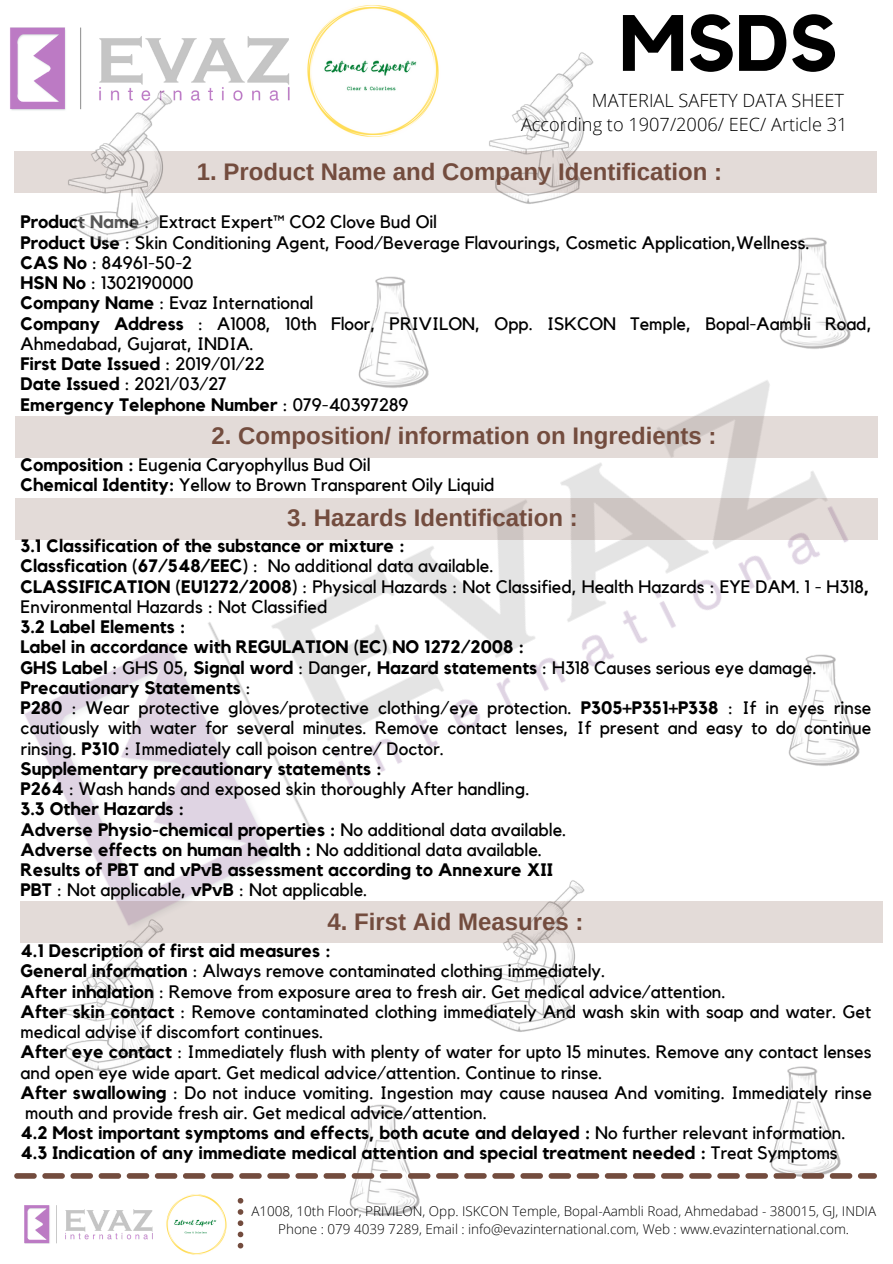
<style>
.page{position:relative;width:893px;height:1264px;background:#fff}
.page>*{position:absolute;margin:0;border:0;box-sizing:border-box;transform-origin:0 0}
.t1{font:700 78.75px "Kollektif";color:#000}
.t2{font:700 24px "Arimo";color:#734c3e}
.t3{font:300 18.15px "Open Sans";color:#000}
.t4{font:18px/20.2px "Kollektif";color:#000}
.t5{font:700 18px "Kollektif";color:#000}
.t6{font:300 13.5px "Open Sans";color:#000}
.s1{font-weight:700}
.s2{font-weight:400}
</style>
<div class="page">
<img style="left:464px;top:52px;width:145px;height:152px">
<img style="left:326px;top:1104px;width:104px;height:112px">
<img style="left:747px;top:1066px;width:105px;height:113px">
<img style="left:486px;top:992px;width:86px;height:40px">
<img style="left:796px;top:237px;width:31px;height:32px">
<img style="left:15px;top:269px;width:868px;height:723px">
<img style="left:34px;top:890px;width:145px;height:181px">
<img style="left:10px;top:27px;width:280px;height:84px">
<img style="left:307px;top:5px;width:132px;height:132px">
<img style="left:24px;top:1205px;width:129px;height:37px">
<svg style="left:238px;top:1198px;width:5px;height:50px"></svg>
<svg style="left:14px;top:1173px;width:862px;height:5px"></svg>
<img style="left:166px;top:1194px;width:61px;height:60px">
<div style="left:14px;top:152px;width:862px;height:41px;background:#e3dbd8"></div>
<img style="left:43px;top:62px;width:145px;height:210px">
<svg style="left:15px;top:416px;width:862px;height:41px;fill:#e3dbd8"></svg>
<svg style="left:15px;top:498px;width:862px;height:41px;fill:#e3dbd8"></svg>
<div style="left:21px;top:901px;width:861px;height:41px;background:#e3dbd8"></div>
<p class="t1" style="left:619px;top:7px;width:220px">MSDS</p>
<p class="t3" style="left:592px;top:87px;width:253px">MATERIAL SAFETY DATA SHEET</p>
<p class="t3" style="left:521px;top:112px;width:328px">According to 1907/2006/ EEC/ Article 31</p>
<p class="t2" style="left:197px;top:158px;width:526px">1. Product Name and Company Identification :</p>
<p class="t4" style="left:21px;top:213px;width:418px"><span class="s1">Product Name</span> : Extract Expert™ CO2 Clove Bud Oil</p>
<p class="t4" style="left:21px;top:233px;width:790px"><span class="s1">Product Use</span> : Skin Conditioning Agent, Food/Beverage Flavourings, Cosmetic Application,Wellness.</p>
<p class="t4" style="left:21px;top:253px;width:173px"><span class="s1">CAS No</span> : 84961-50-2</p>
<p class="t4" style="left:21px;top:273px;width:174px"><span class="s1">HSN No</span> : 1302190000</p>
<p class="t4" style="left:21px;top:293px;width:294px"><span class="s1">Company Name</span> : Evaz International</p>
<p class="t4" style="left:21px;top:314px;width:852px"><span class="s1">Company Address</span> : A1008, 10th Floor, PRIVILON, Opp. ISKCON Temple, Bopal-Aambli Road,<br>Ahmedabad, Gujarat, INDIA.</p>
<p class="t5" style="left:21px;top:355px;width:246px">First Date Issued <span class="s2">: 2019/01/22</span></p>
<p class="t4" style="left:21px;top:374px;width:208px"><span class="s1">Date Issued</span> : 2021/03/27</p>
<p class="t5" style="left:21px;top:396px;width:389px">Emergency Telephone Number <span class="s2">: 079-40397289</span></p>
<p class="t2" style="left:211px;top:422px;width:506px">2. Composition/ information on Ingredients :</p>
<p class="t4" style="left:21px;top:455px;width:351px"><span class="s1">Composition :</span> Eugenia Caryophyllus Bud Oil</p>
<p class="t4" style="left:21px;top:476px;width:475px"><span class="s1">Chemical Identity:</span> Yellow to Brown Transparent Oily Liquid</p>
<p class="t2" style="left:287px;top:504px;width:292px">3. Hazards Identification :</p>
<p class="t5" style="left:21px;top:537px;width:386px">3.1 Classification of the substance or mixture :</p>
<p class="t4" style="left:21px;top:556px;width:474px"><span class="s1">Classfication (67/548/EEC)</span> : No additional data available.</p>
<p class="t4" style="left:21px;top:577px;width:850px"><span class="s1">CLASSIFICATION (EU1272/2008)</span> : Physical Hazards : Not Classified, Health Hazards : EYE DAM. 1 - H318<span class="s1">,</span></p>
<p class="t4" style="left:21px;top:597px;width:308px">Environmental Hazards : Not Classified</p>
<p class="t5" style="left:21px;top:618px;width:166px">3.2 Label Elements :</p>
<p class="t5" style="left:21px;top:639px;width:505px">Label in accordance with REGULATION (EC) NO 1272/2008 :</p>
<p class="t4" style="left:21px;top:658px;width:797px"><span class="s1">GHS Label</span> : GHS 05, <span class="s1">Signal word</span> : Danger, <span class="s1">Hazard statements</span> : H318 Causes serious eye damage.</p>
<p class="t5" style="left:21px;top:679px;width:232px">Precautionary Statements <span class="s2">:</span></p>
<p class="t4" style="left:21px;top:698px;width:852px;text-align:justify"><span class="s1">P280</span> : Wear protective gloves/protective clothing/eye protection. <span class="s1">P305+P351+P338</span> : If in eyes rinse cautiously with water for several minutes. Remove contact lenses, If present and easy to do continue rinsing. <span class="s1">P310</span> : Immediately call poison centre/ Doctor.</p>
<p class="t5" style="left:21px;top:760px;width:362px">Supplementary precautionary statements :</p>
<p class="t4" style="left:21px;top:779px;width:510px"><span class="s1">P264</span> : Wash hands and exposed skin thoroughly After handling.</p>
<p class="t5" style="left:21px;top:800px;width:165px">3.3 Other Hazards :</p>
<p class="t5" style="left:21px;top:821px;width:547px">Adverse Physio-chemical properties : <span class="s2">No additional data available.</span></p>
<p class="t5" style="left:21px;top:841px;width:523px">Adverse effects on human health : <span class="s2">No additional data available.</span></p>
<p class="t5" style="left:21px;top:861px;width:534px">Results of PBT and vPvB assessment according to Annexure XII</p>
<p class="t4" style="left:21px;top:880px;width:348px"><span class="s1">PBT</span> : Not applicable, <span class="s1">vPvB</span> : Not applicable.</p>
<p class="t2" style="left:327px;top:907px;width:257px">4. First Aid Measures :</p>
<p class="t5" style="left:21px;top:942px;width:311px">4.1 Description of first aid measures :</p>
<p class="t4" style="left:21px;top:961px;width:586px"><span class="s1">General information</span> : Always remove contaminated clothing immediately.</p>
<p class="t4" style="left:21px;top:981px;width:706px"><span class="s1">After inhalation</span> : Remove from exposure area to fresh air. Get medical advice/attention.</p>
<p class="t4" style="left:21px;top:1002px;width:852px"><span class="s1">After skin contact</span> : Remove contaminated clothing immediately And wash skin with soap and water. Get medical advise if discomfort continues.</p>
<p class="t4" style="left:21px;top:1042px;width:852px"><span class="s1">After eye contact</span> : Immediately flush with plenty of water for upto 15 minutes. Remove any contact lenses and open eye wide apart. Get medical advice/attention. Continue to rinse.</p>
<p class="t4" style="left:21px;top:1083px;width:852px"><span class="s1">After swallowing</span> : Do not induce vomiting. Ingestion may cause nausea And vomiting. Immediately rinse mouth and provide fresh air. Get medical advice/attention.</p>
<p class="t5" style="left:21px;top:1124px;width:826px">4.2 Most important symptoms and effects, both acute and delayed : <span class="s2">No further relevant information.</span></p>
<p class="t5" style="left:21px;top:1144px;width:818px">4.3 Indication of any immediate medical attention and special treatment needed : <span class="s2">Treat Symptoms</span></p>
<p class="t6" style="left:251px;top:1201px;width:626px">A1008, 10th Floor, PRIVILON, Opp. ISKCON Temple, Bopal-Aambli Road, Ahmedabad - 380015, GJ, INDIA</p>
<p class="t6" style="left:278px;top:1219px;width:572px">Phone : 079 4039 7289, Email : info@evazinternational.com, Web : www.evazinternational.com.</p>
</div>
